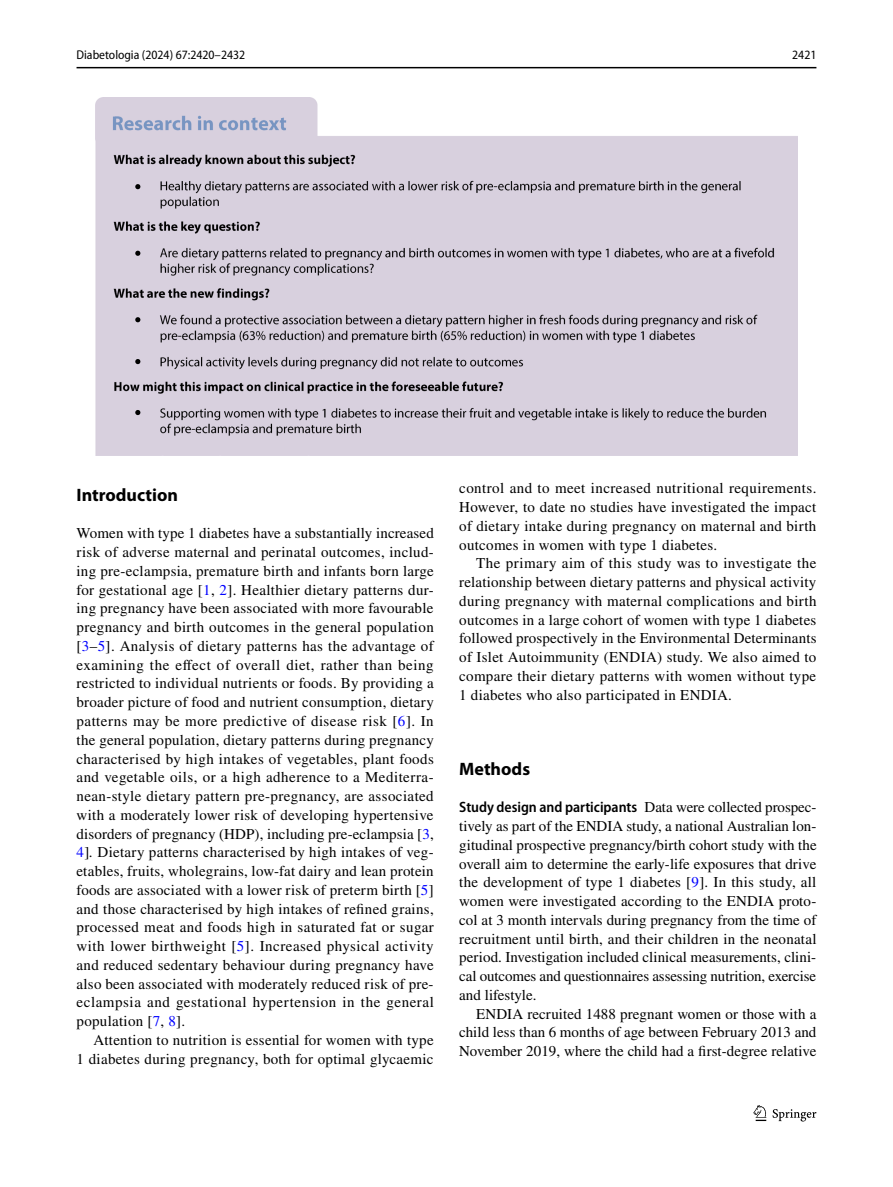
<style>
.page{position:relative;width:893px;height:1187px;background:#fff}
.page>*{position:absolute;margin:0;border:0;box-sizing:border-box;transform-origin:0 0}
.t1{font:700 18px "Myriad Pro";color:#000}
.t2{font:15px/18.8px "STIX";letter-spacing:.02em;color:#000;text-align:justify}
.t3{font:600 semi-condensed 15px "Myriad Pro";color:#000}
.t4{font:semi-condensed 12.75px "Myriad Pro";color:#000}
.s1{color:#00f}
.s2{font-style:italic}
.s3{font-family:"STIX";font-weight:400;font-stretch:normal}
</style>
<div class="page">
<hr style="left:77px;top:67px;width:739px;height:1px;background:#000">
<svg style="left:753px;top:1105px;width:13px;height:15px"></svg>
<svg style="left:773px;top:1109px;width:43px;height:12px"></svg>
<img style="left:96px;top:98px;width:701px;height:357px">
<svg style="left:135px;top:184px;width:5px;height:5px"></svg>
<svg style="left:135px;top:251px;width:5px;height:5px"></svg>
<svg style="left:135px;top:317px;width:5px;height:5px"></svg>
<svg style="left:135px;top:359px;width:5px;height:5px"></svg>
<svg style="left:135px;top:410px;width:5px;height:5px"></svg>
<p class="t4" style="left:77px;top:48px;width:170px">Diabetologia (2024) 67:2420–2432</p>
<p class="t4" style="left:792px;top:48px;width:26px">2421</p>
<p class="t1" style="left:77px;top:483px;width:103px">Introduction</p>
<p class="t2" style="left:77px;top:525px;width:359px">Women with type 1 diabetes have a substantially increased risk of adverse maternal and perinatal outcomes, includ&shy;ing pre-eclampsia, premature birth and infants born large for gestational age [<span class="s1">1</span>, <span class="s1">2</span>]. Healthier dietary patterns dur&shy;ing pregnancy have been associated with more favourable pregnancy and birth outcomes in the general population [<span class="s1">3</span>–<span class="s1">5</span>]. Analysis of dietary patterns has the advantage of examining the effect of overall diet, rather than being restricted to individual nutrients or foods. By providing a broader picture of food and nutrient consumption, dietary patterns may be more predictive of disease risk [<span class="s1">6</span>]. In the general population, dietary patterns during pregnancy characterised by high intakes of vegetables, plant foods and vegetable oils, or a high adherence to a Mediterra&shy;nean-style dietary pattern pre-pregnancy, are associated with a moderately lower risk of developing hypertensive disorders of pregnancy (HDP), including pre-eclampsia [<span class="s1">3</span>, <span class="s1">4</span>]<span class="s2">.</span> Dietary patterns characterised by high intakes of veg&shy;etables, fruits, wholegrains, low-fat dairy and lean protein foods are associated with a lower risk of preterm birth [<span class="s1">5</span>] and those characterised by high intakes of refined grains, processed meat and foods high in saturated fat or sugar with lower birthweight [<span class="s1">5</span>]. Increased physical activity and reduced sedentary behaviour during pregnancy have also been associated with moderately reduced risk of pre&shy;eclampsia and gestational hypertension in the general population [<span class="s1">7</span>, <span class="s1">8</span>].</p>
<p class="t2" style="left:77px;top:1031px;width:359px;text-align:right">Attention to nutrition is essential for women with type<br>1 diabetes during pregnancy, both for optimal glycaemic</p>
<p class="t2" style="left:459px;top:480px;width:359px">control and to meet increased nutritional requirements.<br>However, to date no studies have investigated the impact of dietary intake during pregnancy on maternal and birth outcomes in women with type 1 diabetes.</p>
<p class="t2" style="left:459px;top:555px;width:359px;text-indent:17px">The primary aim of this study was to investigate the relationship between dietary patterns and physical activity during pregnancy with maternal complications and birth outcomes in a large cohort of women with type 1 diabetes followed prospectively in the Environmental Determinants of Islet Autoimmunity (ENDIA) study. We also aimed to compare their dietary patterns with women without type 1 diabetes who also participated in ENDIA.</p>
<p class="t1" style="left:459px;top:757px;width:72px">Methods</p>
<p class="t3" style="left:459px;top:799px;width:359px">Study design and participants <span class="s3">Data were collected prospec-</span></p>
<p class="t2" style="left:459px;top:817px;width:359px">tively as part of the ENDIA study, a national Australian lon&shy;gitudinal prospective pregnancy/birth cohort study with the overall aim to determine the early-life exposures that drive the development of type 1 diabetes [<span class="s1">9</span>]. In this study, all women were investigated according to the ENDIA proto&shy;col at 3 month intervals during pregnancy from the time of recruitment until birth, and their children in the neonatal period. Investigation included clinical measurements, clini&shy;cal outcomes and questionnaires assessing nutrition, exercise and lifestyle.</p>
<p class="t2" style="left:459px;top:1005px;width:359px;text-indent:17px">ENDIA recruited 1488 pregnant women or those with a child less than 6 months of age between February 2013 and November 2019, where the child had a first-degree relative</p>
</div>
